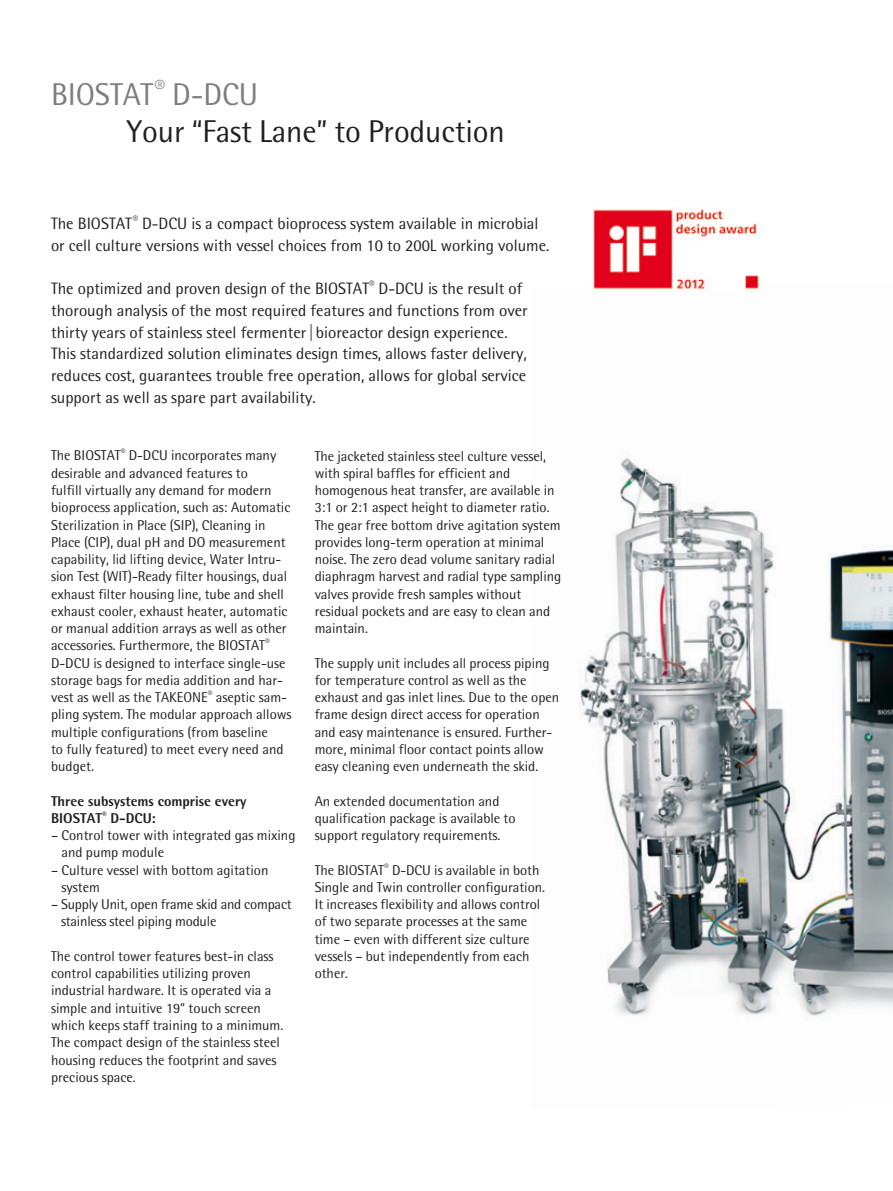
<style>
.page{position:relative;width:893px;height:1191px;background:#fff}
.page>*{position:absolute;margin:0;border:0;box-sizing:border-box;transform-origin:0 0}
.t1{font:31.5px/37.5px "Sartorius Rotis Sans 2013";letter-spacing:-.005em;color:#231f20}
.t2{font:16.5px/21.8px "Sartorius Rotis Sans 2013";color:#231f20}
.t3{font:14.25px/17.2px "Sartorius Rotis Sans 2013";color:#231f20}
.t4{font:800 14.25px/17.2px "Sartorius Rotis Sans 2013";color:#231f20}
.s1{color:#7c7e81}
</style>
<div class="page">
<img style="left:579px;top:457px;width:314px;height:559px">
<img style="left:593px;top:207px;width:166px;height:83px">
<h1 class="t1" style="left:127px;top:75px;width:380px;text-indent:-76px"><span class="s1">BIOSTAT</span><sup>®</sup> <span class="s1">D-DCU<br></span>Your “Fast Lane” to Production</h1>
<p class="t2" style="left:51px;top:212px;width:500px">The BIOSTAT<sup>®</sup> D-DCU is a compact bioprocess system available in microbial or cell culture versions with vessel choices from 10 to 200L working volume.</p>
<p class="t2" style="left:51px;top:277px;width:478px">The optimized and proven design of the BIOSTAT<sup>®</sup> D-DCU is the result of thorough analysis of the most required features and functions from over thirty years of stainless steel fermenter|bioreactor design experience.<br>This standardized solution eliminates design times, allows faster delivery, reduces cost, guarantees trouble free operation, allows for global service support as well as spare part availability.</p>
<p class="t3" style="left:51px;top:447px;width:242px">The BIOSTAT<sup>®</sup> D-DCU incorporates many desirable and advanced features to<br>fulfill virtually any demand for modern bioprocess application, such as: Automatic Sterilization in Place (SIP), Cleaning in Place (CIP), dual pH and DO measurement capability, lid lifting device, Water Intru&shy;sion Test (WIT)-Ready filter housings, dual exhaust filter housing line, tube and shell exhaust cooler, exhaust heater, automatic or manual addition arrays as well as other accessories. Furthermore, the BIOSTAT<sup>® </sup>D-DCU is designed to interface single-use storage bags for media addition and har&shy;vest as well as the TAKEONE<sup>®</sup> aseptic sam&shy;pling system. The modular approach allows multiple configurations (from baseline<br>to fully featured) to meet every need and budget.</p>
<p class="t4" style="left:51px;top:792px;width:197px">Three subsystems comprise every<br>BIOSTAT<sup>®</sup> D-DCU:</p>
<p class="t3" style="left:61px;top:826px;width:235px;text-indent:-10px">– Control tower with integrated gas mixing and pump module</p>
<p class="t3" style="left:61px;top:861px;width:208px;text-indent:-10px">– Culture vessel with bottom agitation system</p>
<p class="t3" style="left:61px;top:895px;width:232px;text-indent:-10px">– Supply Unit, open frame skid and compact stainless steel piping module</p>
<p class="t3" style="left:51px;top:947px;width:234px">The control tower features best-in class control capabilities utilizing proven industrial hardware. It is operated via a simple and intuitive 19” touch screen which keeps staff training to a minimum.<br>The compact design of the stainless steel housing reduces the footprint and saves precious space.</p>
<p class="t3" style="left:315px;top:447px;width:248px">The jacketed stainless steel culture vessel, with spiral baffles for efficient and homogenous heat transfer, are available in 3:1 or 2:1 aspect height to diameter ratio.<br>The gear free bottom drive agitation system provides long-term operation at minimal noise. The zero dead volume sanitary radial diaphragm harvest and radial type sampling valves provide fresh samples without residual pockets and are easy to clean and maintain.</p>
<p class="t3" style="left:315px;top:654px;width:246px">The supply unit includes all process piping for temperature control as well as the exhaust and gas inlet lines. Due to the open frame design direct access for operation and easy maintenance is ensured. Further&shy;more, minimal floor contact points allow easy cleaning even underneath the skid.</p>
<p class="t3" style="left:315px;top:792px;width:202px">An extended documentation and qualification package is available to support regulatory requirements.</p>
<p class="t3" style="left:315px;top:861px;width:232px">The BIOSTAT<sup>®</sup> D-DCU is available in both Single and Twin controller configuration.<br>It increases flexibility and allows control of two separate processes at the same time – even with different size culture vessels – but independently from each other.</p>
</div>
